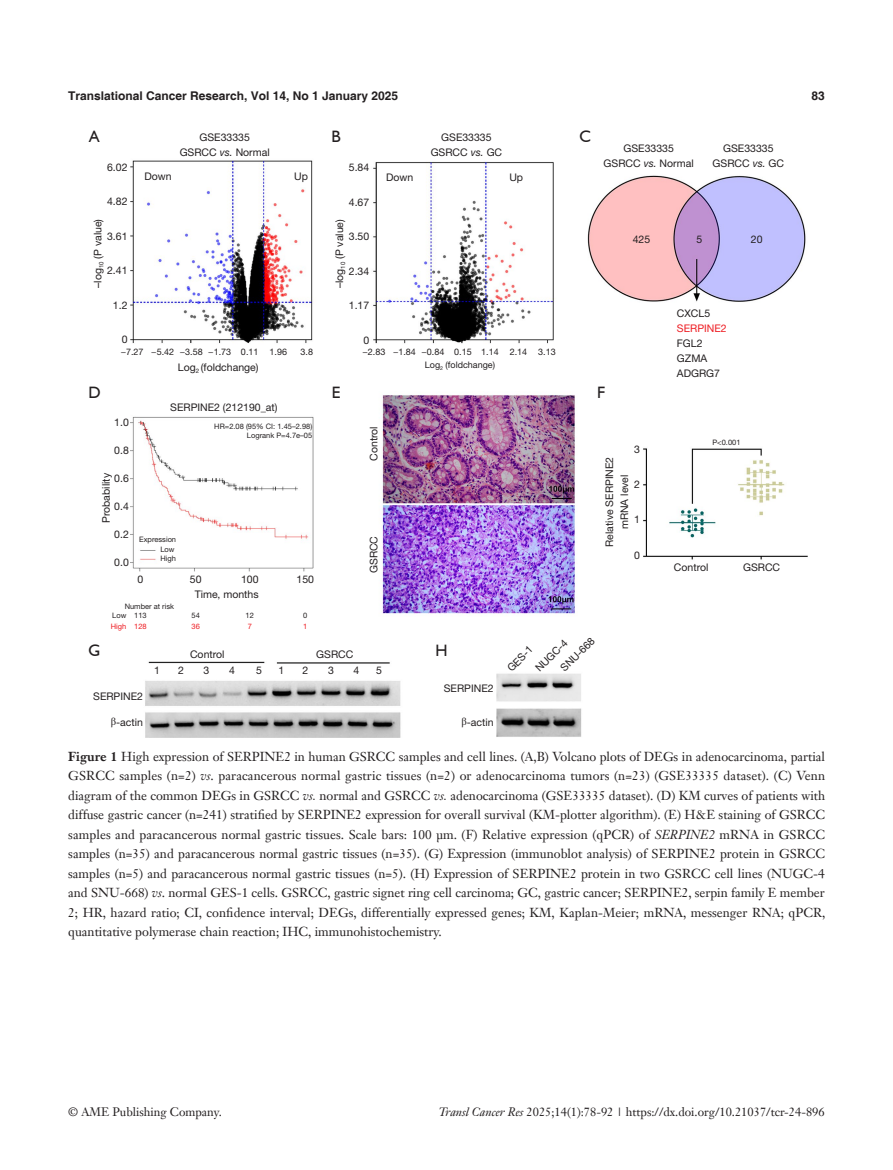
<style>
.page{position:relative;width:893px;height:1170px;background:#fff}
.page>*{position:absolute;margin:0;border:0;box-sizing:border-box;transform-origin:0 0}
.t1{font:16.5px "Humanist 521 BT";color:#231f20}
.t2{font:12.75px/19.5px "Janson Text LT";color:#231f20;text-align:justify}
.t3{font:12px "Janson Text LT";color:#231f20}
.t4{font:700 12px "Helvetica";color:#231f20}
.t5{font:10.5px/15px "Helvetica Neue LT Pro";color:#231f20;text-align:center}
.t6{font:9px "Helvetica Neue LT Pro";color:#231f20}
.t7{font:7.5px/9px "Helvetica Neue LT Pro";color:#231f20;text-align:right}
.t8{font:7.5px "Helvetica Neue LT Pro";color:#ee1d23}
.s1{font-style:italic}
.s2{color:#ee1d23}
.s3{font-family:"Times New Roman"}
.s4{font-weight:700}
</style>
<div class="page">
<img style="left:131px;top:160px;width:676px;height:577px">
<div style="left:328px;top:384px;width:17px;height:17px;background:#fff"></div>
<div style="left:593px;top:384px;width:17px;height:17px;background:#fff"></div>
<div style="left:433px;top:642px;width:17px;height:17px;background:#fff"></div>
<p class="t4" style="left:68px;top:88px;width:332px">Translational Cancer Research, Vol 14, No 1 January 2025</p>
<p class="t4" style="left:812px;top:88px;width:15px">83</p>
<p class="t1" style="left:579px;top:126px;width:13px">C</p>
<p class="t1" style="left:89px;top:126px;width:12px">A</p>
<p class="t1" style="left:331px;top:126px;width:11px">B</p>
<p class="t5" style="left:180px;top:129px;width:92px">GSE33335<br>GSRCC <span class="s1">vs.</span> Normal</p>
<p class="t5" style="left:604px;top:140px;width:92px">GSE33335<br>GSRCC <span class="s1">vs.</span> Normal</p>
<p class="t5" style="left:431px;top:130px;width:73px">GSE33335<br>GSRCC <span class="s1">vs.</span> GC</p>
<p class="t5" style="left:713px;top:140px;width:73px">GSE33335<br>GSRCC <span class="s1">vs.</span> GC</p>
<p class="t5" style="left:107px;top:159px;width:22px">6.02</p>
<p class="t5" style="left:107px;top:194px;width:22px">4.82</p>
<p class="t5" style="left:107px;top:228px;width:22px">3.61</p>
<p class="t5" style="left:107px;top:263px;width:22px">2.41</p>
<p class="t5" style="left:113px;top:297px;width:16px">1.2</p>
<p class="t5" style="left:122px;top:332px;width:7px">0</p>
<p class="t5" style="left:349px;top:160px;width:22px">5.84</p>
<p class="t5" style="left:349px;top:194px;width:22px">4.67</p>
<p class="t5" style="left:349px;top:229px;width:22px">3.50</p>
<p class="t5" style="left:349px;top:263px;width:22px">2.34</p>
<p class="t5" style="left:349px;top:298px;width:22px">1.17</p>
<p class="t5" style="left:363px;top:332px;width:7px">0</p>
<p class="t5" style="left:144px;top:169px;width:29px">Down</p>
<p class="t5" style="left:294px;top:169px;width:15px">Up</p>
<p class="t5" style="left:386px;top:169px;width:29px">Down</p>
<p class="t5" style="left:509px;top:169px;width:15px">Up</p>
<p class="t5" style="left:90px;top:288px;width:71px;rotate:-90deg">–log<sub>10</sub> (P value)</p>
<p class="t5" style="left:332px;top:288px;width:71px;rotate:-90deg">–log<sub>10</sub> (P value)</p>
<p class="t5" style="left:633px;top:232px;width:19px">425</p>
<p class="t5" style="left:696px;top:232px;width:7px">5</p>
<p class="t5" style="left:751px;top:232px;width:13px">20</p>
<p class="t5" style="left:677px;top:305px;width:51px;text-align:left">CXCL5<br><span class="s2">SERPINE2<br></span>FGL2<br>GZMA<br>ADGRG7</p>
<p class="t6" style="left:362px;top:346px;width:195px">−2.83 −1.84 −0.84 0.15 1.14 2.14 3.13</p>
<p class="t6" style="left:425px;top:359px;width:72px">Log<sub>2</sub> (foldchange)</p>
<p class="t6" style="left:121px;top:346px;width:168px">−7.27 −5.42 −3.58 −1.73 0.11 1.96</p>
<p class="t6" style="left:300px;top:346px;width:14px">3.8</p>
<p class="t5" style="left:178px;top:359px;width:82px">Log<sub>2</sub> (foldchange)</p>
<p class="t1" style="left:88px;top:382px;width:14px">D</p>
<p class="t5" style="left:114px;top:414px;width:16px">1.0</p>
<p class="t5" style="left:114px;top:442px;width:16px">0.8</p>
<p class="t5" style="left:114px;top:470px;width:16px">0.6</p>
<p class="t5" style="left:114px;top:498px;width:16px">0.4</p>
<p class="t5" style="left:114px;top:526px;width:16px">0.2</p>
<p class="t5" style="left:114px;top:554px;width:16px">0.0</p>
<p class="t5" style="left:98px;top:523px;width:51px;rotate:-90deg">Probability</p>
<p class="t5" style="left:170px;top:400px;width:109px">SERPINE2 (212190_at)</p>
<p class="t7" style="left:214px;top:421px;width:100px">HR=2.08 (95% CI: 1.45–2.98)<br>Logrank P=4.7e–05</p>
<p class="t7" style="left:139px;top:534px;width:38px">Expression</p>
<p class="t7" style="left:160px;top:545px;width:17px;text-align:left">Low<br>High</p>
<p class="t5" style="left:137px;top:571px;width:7px">0</p>
<p class="t5" style="left:190px;top:571px;width:13px">50</p>
<p class="t5" style="left:241px;top:571px;width:19px">100</p>
<p class="t5" style="left:297px;top:571px;width:19px">150</p>
<p class="t5" style="left:195px;top:586px;width:66px">Time, months</p>
<p class="t7" style="left:125px;top:602px;width:51px">Number at risk</p>
<p class="t7" style="left:112px;top:610px;width:16px">Low</p>
<p class="t8" style="left:111px;top:621px;width:17px">High</p>
<p class="t7" style="left:134px;top:610px;width:14px">113</p>
<p class="t7" style="left:192px;top:610px;width:10px">54</p>
<p class="t7" style="left:246px;top:610px;width:10px">12</p>
<p class="t7" style="left:303px;top:610px;width:6px">0</p>
<p class="t8" style="left:134px;top:621px;width:14px">128</p>
<p class="t8" style="left:192px;top:621px;width:10px">36</p>
<p class="t8" style="left:248px;top:621px;width:6px">7</p>
<p class="t8" style="left:303px;top:621px;width:6px">1</p>
<p class="t1" style="left:332px;top:382px;width:10px">E</p>
<p class="t5" style="left:366px;top:460px;width:36px;rotate:-90deg">Control</p>
<p class="t5" style="left:366px;top:573px;width:39px;rotate:-90deg">GSRCC</p>
<p class="t1" style="left:89px;top:640px;width:13px">G</p>
<p class="t1" style="left:435px;top:640px;width:14px">H</p>
<p class="t5" style="left:190px;top:646px;width:36px">Control</p>
<p class="t5" style="left:316px;top:646px;width:39px">GSRCC</p>
<p class="t5" style="left:93px;top:688px;width:51px">SERPINE2</p>
<p class="t5" style="left:111px;top:714px;width:34px"><span class="s3">β</span>-actin</p>
<p class="t5" style="left:154px;top:662px;width:7px">1</p>
<p class="t5" style="left:178px;top:662px;width:7px">2</p>
<p class="t5" style="left:204px;top:662px;width:7px">3</p>
<p class="t5" style="left:229px;top:662px;width:7px">4</p>
<p class="t5" style="left:256px;top:662px;width:7px">5</p>
<p class="t5" style="left:279px;top:662px;width:7px">1</p>
<p class="t5" style="left:303px;top:662px;width:7px">2</p>
<p class="t5" style="left:328px;top:662px;width:7px">3</p>
<p class="t5" style="left:354px;top:662px;width:7px">4</p>
<p class="t5" style="left:376px;top:662px;width:7px">5</p>
<p class="t5" style="left:444px;top:680px;width:51px">SERPINE2</p>
<p class="t5" style="left:461px;top:714px;width:34px"><span class="s3">β</span>-actin</p>
<p class="t1" style="left:597px;top:382px;width:10px">F</p>
<p class="t5" style="left:634px;top:441px;width:7px">3</p>
<p class="t5" style="left:634px;top:476px;width:7px">2</p>
<p class="t5" style="left:634px;top:512px;width:7px">1</p>
<p class="t5" style="left:634px;top:547px;width:7px">0</p>
<p class="t5" style="left:602px;top:547px;width:92px;rotate:-90deg">Relative SERPINE2 mRNA level</p>
<p class="t5" style="left:557px;top:664px;width:45px;rotate:-45deg">SNU-668</p>
<p class="t5" style="left:504px;top:664px;width:33px;rotate:-45deg">GES-1</p>
<p class="t5" style="left:532px;top:664px;width:42px;rotate:-45deg">NUGC-4</p>
<p class="t7" style="left:712px;top:437px;width:30px">P&lt;0.001</p>
<p class="t5" style="left:674px;top:559px;width:36px">Control</p>
<p class="t5" style="left:743px;top:559px;width:39px">GSRCC</p>
<p class="t2" style="left:68px;top:746px;width:759px"><span class="s4">Figure 1</span> High expression of SERPINE2 in human GSRCC samples and cell lines. (A,B) Volcano plots of DEGs in adenocarcinoma, partial GSRCC samples (n=2) <span class="s1">vs</span>. paracancerous normal gastric tissues (n=2) or adenocarcinoma tumors (n=23) (GSE33335 dataset). (C) Venn diagram of the common DEGs in GSRCC <span class="s1">vs.</span> normal and GSRCC <span class="s1">vs.</span> adenocarcinoma (GSE33335 dataset). (D) KM curves of patients with diffuse gastric cancer (n=241) stratified by SERPINE2 expression for overall survival (KM-plotter algorithm). (E) H&amp;E staining of GSRCC samples and paracancerous normal gastric tissues. Scale bars: 100 µm. (F) Relative expression (qPCR) of <span class="s1">SERPINE2</span> mRNA in GSRCC samples (n=35) and paracancerous normal gastric tissues (n=35). (G) Expression (immunoblot analysis) of SERPINE2 protein in GSRCC samples (n=5) and paracancerous normal gastric tissues (n=5). (H) Expression of SERPINE2 protein in two GSRCC cell lines (NUGC-4 and SNU-668) <span class="s1">vs</span>. normal GES-1 cells. GSRCC, gastric signet ring cell carcinoma; GC, gastric cancer; SERPINE2, serpin family E member 2; HR, hazard ratio; CI, confidence interval; DEGs, differentially expressed genes; KM, Kaplan-Meier; mRNA, messenger RNA; qPCR, quantitative polymerase chain reaction; IHC, immunohistochemistry.</p>
<p class="t3" style="left:68px;top:1104px;width:155px">© AME Publishing Company.</p>
<p class="t3" style="left:439px;top:1104px;width:388px"><span class="s1">Transl Cancer Res</span> 2025;14(1):78-92 | https://dx.doi.org/10.21037/tcr-24-896</p>
</div>
